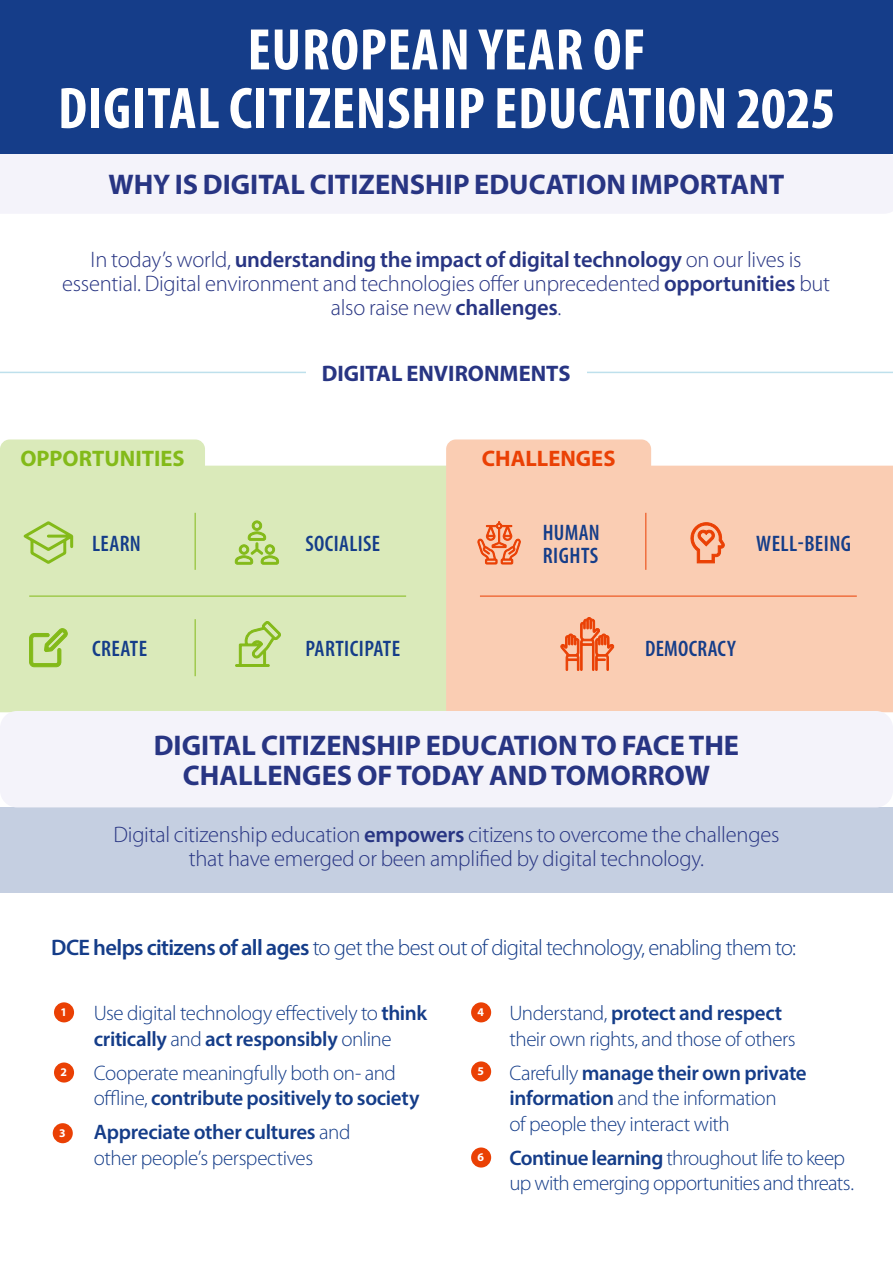
<style>
.page{position:relative;width:893px;height:1263px;background:#fff}
.page>*{position:absolute;margin:0;border:0;box-sizing:border-box;transform-origin:0 0}
.t1{font:700 condensed 59.1px/58.7px "Myriad Pro";letter-spacing:.015em;color:#fff;text-align:center}
.t2{font:700 28.5px/30px "Myriad Pro";color:#283583;text-align:center}
.t3{font:300 22.5px/24px "Myriad Pro";letter-spacing:-.01em;color:#283583;text-align:center}
.t4{font:300 22.5px "Myriad Pro";letter-spacing:-.03em;color:#153d89}
.t5{font:600 condensed 22.5px/22.5px "Myriad Pro";letter-spacing:.02em;color:#153d89}
.t6{font:700 22.5px "Myriad Pro";color:#283583}
.t7{font:700 22.5px "Myriad Pro";color:#83ba19}
.t8{font:700 22.5px "Myriad Pro";color:#ea4004}
.t9{font:300 21px/25.5px "Myriad Pro";letter-spacing:-.025em;color:#153d89}
.t10{font:700 11.85px "Myriad Pro";color:#fff}
.s1{font-weight:600}
</style>
<div class="page">
<div style="left:0;top:807px;width:893px;height:86px;background:#c5cfe1"></div>
<div style="left:0;top:153px;width:893px;height:60px;background:#f4f3fa"></div>
<hr style="left:0;top:372px;width:893px;height:1px;background:#bee0ec">
<div style="left:0;top:439px;width:446px;height:273px;background:#daeaba"></div>
<div style="left:446px;top:439px;width:447px;height:273px;background:#facdb3"></div>
<div style="left:0;top:0;width:893px;height:153px;background:#153d89"></div>
<div style="left:306px;top:352px;width:280px;height:40px;background:#fff"></div>
<div style="left:0;top:711px;width:893px;height:96px;background:#f4f3fa;border-radius:17px"></div>
<div style="left:54px;top:1002px;width:20px;height:20px;background:#ea4004;border-radius:50%"></div>
<div style="left:54px;top:1062px;width:20px;height:20px;background:#ea4004;border-radius:50%"></div>
<div style="left:53px;top:1123px;width:20px;height:20px;background:#ea4004;border-radius:50%"></div>
<div style="left:471px;top:1002px;width:20px;height:20px;background:#ea4004;border-radius:50%"></div>
<div style="left:471px;top:1061px;width:20px;height:20px;background:#ea4004;border-radius:50%"></div>
<div style="left:471px;top:1147px;width:20px;height:20px;background:#ea4004;border-radius:50%"></div>
<svg style="left:23px;top:521px;width:50px;height:43px;background:#c2dc8e"></svg>
<svg style="left:29px;top:628px;width:39px;height:39px;background:#b7d679"></svg>
<svg style="left:235px;top:520px;width:44px;height:58px;background:#c5de94"></svg>
<svg style="left:235px;top:621px;width:47px;height:46px;background:#c1dc8d"></svg>
<svg style="left:477px;top:521px;width:44px;height:44px;background:#f39973"></svg>
<svg style="left:689px;top:523px;width:36px;height:40px"></svg>
<svg style="left:560px;top:617px;width:54px;height:54px;background:#f39973"></svg>
<hr style="left:29px;top:596px;width:377px;height:1px;background:#83ba19">
<hr style="left:480px;top:596px;width:377px;height:1px;background:#ea4004">
<hr style="left:195px;top:513px;width:1px;height:57px;background:#83ba19">
<hr style="left:645px;top:513px;width:1px;height:57px;background:#ea4004">
<hr style="left:195px;top:619px;width:1px;height:57px;background:#83ba19">
<h1 class="t1" style="left:58px;top:19px;width:779px">EUROPEAN YEAR OF<br>DIGITAL CITIZENSHIP EDUCATION 2025</h1>
<h2 class="t2" style="left:109px;top:169px;width:677px">WHY IS DIGITAL CITIZENSHIP EDUCATION IMPORTANT</h2>
<p class="t3" style="left:62px;top:247px;width:770px">In today’s world, <span class="s1">understanding the impact of digital technology</span> on our lives is essential. Digital environment and technologies offer unprecedented <span class="s1">opportunities</span> but also raise new <span class="s1">challenges</span>.</p>
<p class="t6" style="left:322px;top:358px;width:250px">DIGITAL ENVIRONMENTS</p>
<p class="t7" style="left:20px;top:444px;width:166px">OPPORTUNITIES</p>
<p class="t8" style="left:482px;top:444px;width:135px">CHALLENGES</p>
<p class="t5" style="left:92px;top:532px;width:50px">LEARN</p>
<p class="t5" style="left:543px;top:521px;width:58px">HUMAN<br>RIGHTS</p>
<p class="t5" style="left:306px;top:532px;width:76px">SOCIALISE</p>
<p class="t5" style="left:756px;top:532px;width:96px">WELL-BEING</p>
<p class="t5" style="left:92px;top:637px;width:57px">CREATE</p>
<p class="t5" style="left:645px;top:637px;width:92px">DEMOCRACY</p>
<p class="t5" style="left:306px;top:637px;width:96px">PARTICIPATE</p>
<h2 class="t2" style="left:154px;top:729px;width:587px">DIGITAL CITIZENSHIP EDUCATION TO FACE THE<br>CHALLENGES OF TODAY AND TOMORROW</h2>
<p class="t3" style="left:114px;top:822px;width:667px">Digital citizenship education <span class="s1">empowers</span> citizens to overcome the challenges that have emerged or been amplified by digital technology.</p>
<p class="t4" style="left:51px;top:934px;width:746px"><span class="s1">DCE helps citizens of all ages</span> to get the best out of digital technology, enabling them to:</p>
<p class="t10" style="left:60px;top:1004px;width:8px">1</p>
<p class="t10" style="left:60px;top:1064px;width:8px">2</p>
<p class="t10" style="left:59px;top:1125px;width:8px">3</p>
<p class="t9" style="left:94px;top:1000px;width:335px">Use digital technology effectively to <span class="s1">think critically</span> and <span class="s1">act responsibly</span> online</p>
<p class="t9" style="left:94px;top:1060px;width:327px">Cooperate meaningfully both on- and offline, <span class="s1">contribute positively to society</span></p>
<p class="t9" style="left:94px;top:1119px;width:258px"><span class="s1">Appreciate other cultures</span> and other people’s perspectives</p>
<p class="t10" style="left:478px;top:1004px;width:8px">4</p>
<p class="t10" style="left:478px;top:1063px;width:8px">5</p>
<p class="t10" style="left:478px;top:1149px;width:8px">6</p>
<p class="t9" style="left:509px;top:1000px;width:288px">Understand, <span class="s1">protect and respect </span>their own rights, and those of others</p>
<p class="t9" style="left:509px;top:1060px;width:299px">Carefully <span class="s1">manage their own private information</span> and the information<br>of people they interact with</p>
<p class="t9" style="left:509px;top:1145px;width:346px"><span class="s1">Continue learning</span> throughout life to keep up with emerging opportunities and threats.</p>
</div>
